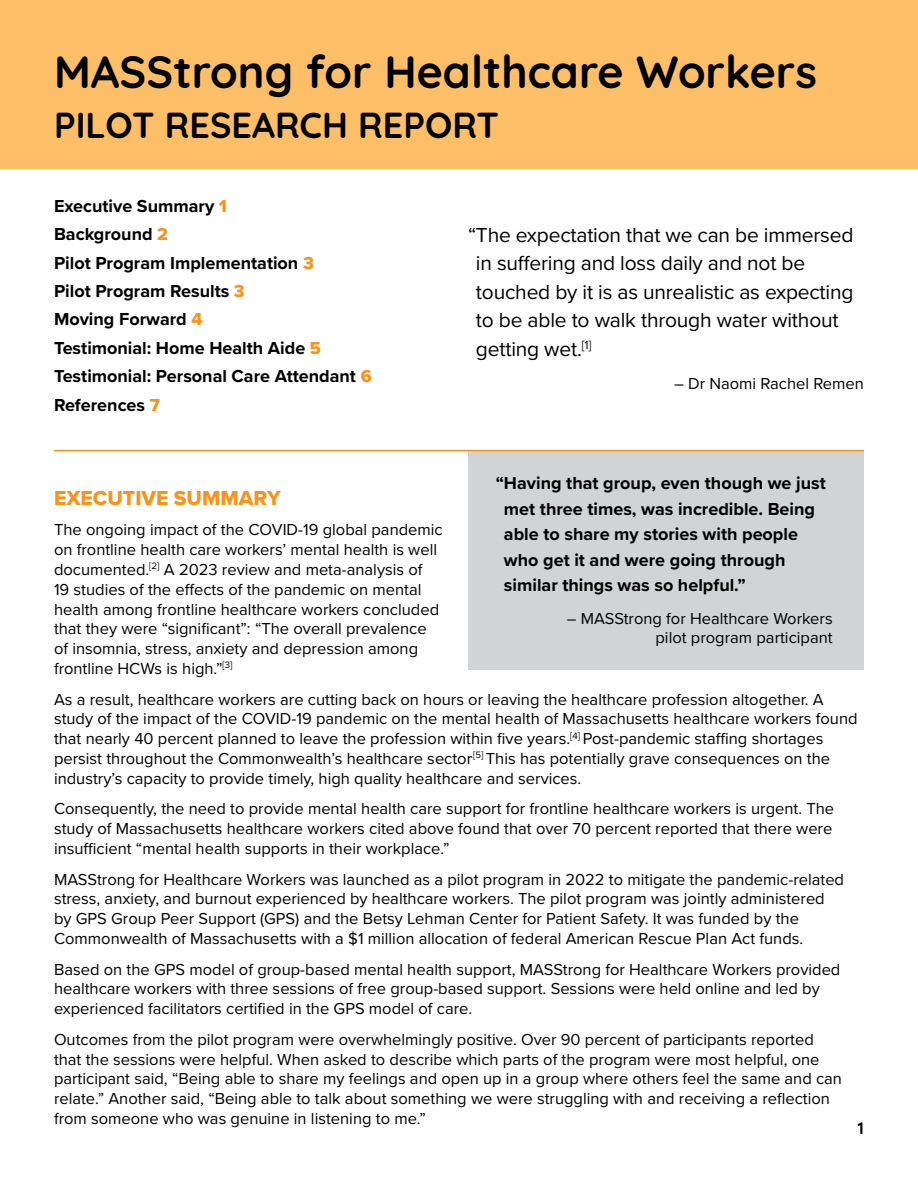
<style>
.page{position:relative;width:918px;height:1188px;background:#fff}
.page>*{position:absolute;margin:0;border:0;box-sizing:border-box;transform-origin:0 0}
.t1{font:700 45px "Quicksand";color:#000}
.t2{font:700 36px "Quicksand";color:#000}
.t3{font:21px/28.5px "Proxima Nova";letter-spacing:-.01em;color:#000}
.t4{font:21px "Proxima Nova Extrabld";color:#f7941e}
.t5{font:700 18px/28.3px "Proxima Nova";color:#000}
.t6{font:16.5px/19.8px "Proxima Nova";color:#000}
.t7{font:700 16.5px "Quicksand";color:#000}
.s1{font-family:"Proxima Nova Extrabld";font-weight:400;color:#f7941e}
</style>
<div class="page">
<div style="left:0;top:0;width:918px;height:168px;background:#fdbe68"></div>
<div style="left:468px;top:451px;width:396px;height:219px;background:#d1d3d4"></div>
<hr style="left:54px;top:450px;width:810px;height:1px;background:#f7941e">
<h1 class="t1" style="left:54px;top:35px;width:765px">MASStrong for Healthcare Workers</h1>
<h2 class="t2" style="left:54px;top:96px;width:447px">PILOT RESEARCH REPORT</h2>
<p class="t5" style="left:54px;top:192px;width:319px">Executive Summary <span class="s1">1<br></span>Background <span class="s1">2<br></span>Pilot Program Implementation <span class="s1">3<br></span>Pilot Program Results <span class="s1">3<br></span>Moving Forward <span class="s1">4<br></span>Testimonial: Home Health Aide <span class="s1">5<br></span>Testimonial: Personal Care Attendant <span class="s1">6<br></span>References <span class="s1">7</span></p>
<p class="t3" style="left:476px;top:220px;width:379px;text-indent:-8px">“The expectation that we can be immersed in suffering and loss daily and not be touched by it is as unrealistic as expecting to be able to walk through water without getting wet.<sup>[1]</sup></p>
<p class="t6" style="left:674px;top:373px;width:191px">– Dr Naomi Rachel Remen</p>
<p class="t5" style="left:504px;top:470px;width:323px;line-height:25.5px;text-indent:-8px">“Having that group, even though we just met three times, was incredible. Being able to share my stories with people who get it and were going through similar things was so helpful.”</p>
<p class="t6" style="left:567px;top:608px;width:267px;text-align:right">– MASStrong for Healthcare Workers pilot program participant</p>
<p class="t4" style="left:54px;top:482px;width:228px">EXECUTIVE SUMMARY</p>
<p class="t6" style="left:54px;top:519px;width:390px">The ongoing impact of the COVID-19 global pandemic on frontline health care workers’ mental health is well documented.<sup>[2]</sup> A 2023 review and meta-analysis of<br>19 studies of the effects of the pandemic on mental health among frontline healthcare workers concluded that they were “significant”: “The overall prevalence of insomnia, stress, anxiety and depression among frontline HCWs is high.”<sup>[3]</sup></p>
<p class="t6" style="left:54px;top:688px;width:805px">As a result, healthcare workers are cutting back on hours or leaving the healthcare profession altogether. A study of the impact of the COVID-19 pandemic on the mental health of Massachusetts healthcare workers found that nearly 40 percent planned to leave the profession within five years.<sup>[4]</sup> Post-pandemic staffing shortages persist throughout the Commonwealth’s healthcare sector<sup>.[5]</sup> This has potentially grave consequences on the industry’s capacity to provide timely, high quality healthcare and services.</p>
<p class="t6" style="left:54px;top:798px;width:782px;text-align:justify">Consequently, the need to provide mental health care support for frontline healthcare workers is urgent. The study of Massachusetts healthcare workers cited above found that over 70 percent reported that there were insufficient “mental health supports in their workplace.”</p>
<p class="t6" style="left:54px;top:868px;width:792px">MASStrong for Healthcare Workers was launched as a pilot program in 2022 to mitigate the pandemic-related stress, anxiety, and burnout experienced by healthcare workers. The pilot program was jointly administered by GPS Group Peer Support (GPS) and the Betsy Lehman Center for Patient Safety. It was funded by the Commonwealth of Massachusetts with a $1 million allocation of federal American Rescue Plan Act funds.</p>
<p class="t6" style="left:54px;top:958px;width:788px">Based on the GPS model of group-based mental health support, MASStrong for Healthcare Workers provided healthcare workers with three sessions of free group-based support. Sessions were held online and led by experienced facilitators certified in the GPS model of care.</p>
<p class="t6" style="left:54px;top:1029px;width:790px">Outcomes from the pilot program were overwhelmingly positive. Over 90 percent of participants reported that the sessions were helpful. When asked to describe which parts of the program were most helpful, one participant said, “Being able to share my feelings and open up in a group where others feel the same and can relate.” Another said, “Being able to talk about something we were struggling with and receiving a reflection from someone who was genuine in listening to me.”</p>
<p class="t7" style="left:858px;top:1114px;width:8px">1</p>
</div>
